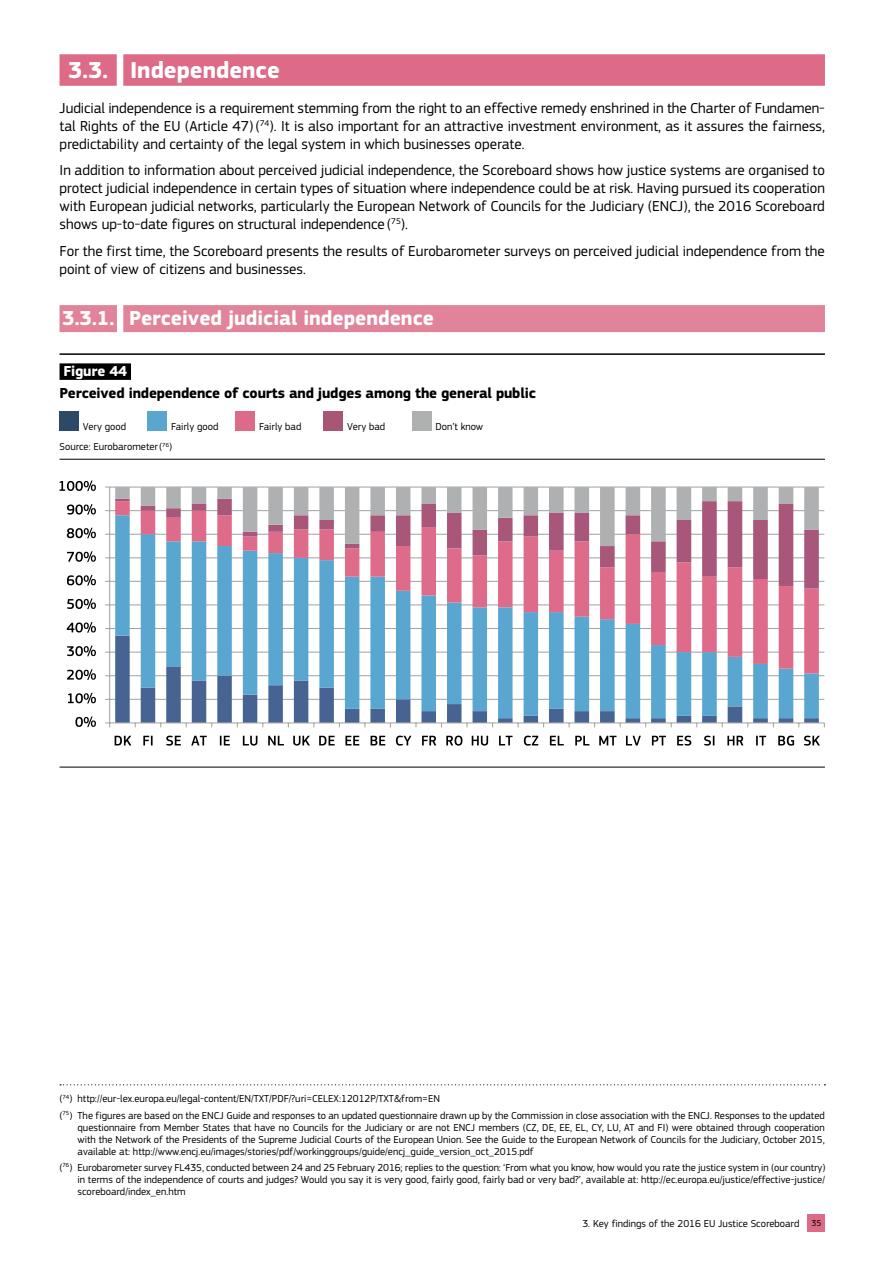
<style>
.page{position:relative;width:893px;height:1263px;background:#fff}
.page>*{position:absolute;margin:0;border:0;box-sizing:border-box;transform-origin:0 0}
.t1{font:700 24px "EC Square Sans Pro";color:#fff}
.t2{font:700 21px "EC Square Sans Pro";color:#fff}
.t3{font:15px/18px "EC Square Sans Pro";color:#000;text-align:justify}
.t4{font:700 15px "EC Square Sans Pro";letter-spacing:-.01em;color:#000}
.t5{font:700 15px "EC Square Sans Pro";letter-spacing:-.01em;color:#fff}
.t6{font:10.5px/12px "EC Square Sans Pro";color:#000;text-align:justify}
.s1{font-size:9px}
</style>
<div class="page">
<div style="left:808px;top:1214px;width:17px;height:17px;background:#dd6b87"></div>
<svg style="left:60px;top:1084px;width:760px;height:1px"></svg>
<div style="left:60px;top:54px;width:57px;height:32px;background:#dd6b87"></div>
<div style="left:123px;top:54px;width:702px;height:32px;background:#dd6b87"></div>
<div style="left:60px;top:305px;width:57px;height:27px;background:#e28499"></div>
<div style="left:123px;top:305px;width:702px;height:27px;background:#e28499"></div>
<hr style="left:60px;top:353px;width:765px;height:2px;background:#000">
<div style="left:60px;top:363px;width:71px;height:17px;background:#000"></div>
<hr style="left:60px;top:459px;width:765px;height:1px;background:#000">
<hr style="left:60px;top:767px;width:765px;height:1px;background:#000">
<div style="left:60px;top:411px;width:19px;height:19px;background:#2c4a68"></div>
<div style="left:236px;top:411px;width:19px;height:19px;background:#dd6b87"></div>
<div style="left:148px;top:411px;width:19px;height:19px;background:#5ba6cd"></div>
<div style="left:324px;top:411px;width:19px;height:19px;background:#a85576"></div>
<div style="left:412px;top:411px;width:19px;height:19px;background:#aeb1b0"></div>
<hr style="left:110px;top:486px;width:714px;height:1px;background:#a2a3a5">
<hr style="left:110px;top:510px;width:714px;height:1px;background:#a2a3a5">
<hr style="left:110px;top:534px;width:714px;height:1px;background:#a2a3a5">
<hr style="left:110px;top:557px;width:714px;height:1px;background:#a2a3a5">
<hr style="left:110px;top:581px;width:714px;height:1px;background:#a2a3a5">
<hr style="left:110px;top:604px;width:714px;height:1px;background:#a2a3a5">
<hr style="left:110px;top:628px;width:714px;height:1px;background:#a2a3a5">
<hr style="left:110px;top:652px;width:714px;height:1px;background:#a2a3a5">
<hr style="left:110px;top:675px;width:714px;height:1px;background:#a2a3a5">
<hr style="left:110px;top:699px;width:714px;height:1px;background:#a2a3a5">
<svg style="left:115px;top:718px;width:704px;height:4px;fill:#476391"></svg>
<svg style="left:115px;top:673px;width:704px;height:45px"></svg>
<svg style="left:115px;top:588px;width:704px;height:85px"></svg>
<svg style="left:115px;top:546px;width:704px;height:42px"></svg>
<hr style="left:109px;top:487px;width:1px;height:236px;background:#a2a3a5">
<svg style="left:105px;top:486px;width:714px;height:60px"></svg>
<hr style="left:110px;top:722px;width:714px;height:1px;background:#a2a3a5">
<svg style="left:105px;top:722px;width:5px;height:5px"></svg>
<svg style="left:75px;top:716px;width:21px;height:11px"></svg>
<svg style="left:68px;top:693px;width:28px;height:10px"></svg>
<svg style="left:67px;top:669px;width:29px;height:11px"></svg>
<svg style="left:67px;top:646px;width:29px;height:10px"></svg>
<svg style="left:67px;top:622px;width:29px;height:11px"></svg>
<svg style="left:67px;top:598px;width:29px;height:11px"></svg>
<svg style="left:67px;top:575px;width:29px;height:10px"></svg>
<svg style="left:67px;top:551px;width:29px;height:11px"></svg>
<svg style="left:67px;top:528px;width:29px;height:10px"></svg>
<svg style="left:67px;top:504px;width:29px;height:11px"></svg>
<svg style="left:60px;top:480px;width:36px;height:11px"></svg>
<svg style="left:115px;top:736px;width:16px;height:9px"></svg>
<svg style="left:143px;top:736px;width:10px;height:9px"></svg>
<svg style="left:166px;top:736px;width:15px;height:10px"></svg>
<svg style="left:191px;top:736px;width:16px;height:9px"></svg>
<svg style="left:220px;top:736px;width:10px;height:9px"></svg>
<svg style="left:243px;top:736px;width:14px;height:10px"></svg>
<svg style="left:268px;top:736px;width:16px;height:9px"></svg>
<svg style="left:293px;top:736px;width:17px;height:10px"></svg>
<svg style="left:319px;top:736px;width:16px;height:9px"></svg>
<svg style="left:345px;top:736px;width:14px;height:9px"></svg>
<svg style="left:371px;top:736px;width:14px;height:9px"></svg>
<svg style="left:396px;top:736px;width:15px;height:10px"></svg>
<svg style="left:422px;top:736px;width:14px;height:9px"></svg>
<svg style="left:446px;top:736px;width:16px;height:10px"></svg>
<svg style="left:472px;top:736px;width:16px;height:10px"></svg>
<svg style="left:499px;top:736px;width:14px;height:9px"></svg>
<svg style="left:524px;top:736px;width:14px;height:10px"></svg>
<svg style="left:550px;top:736px;width:14px;height:9px"></svg>
<svg style="left:575px;top:736px;width:14px;height:9px"></svg>
<svg style="left:599px;top:736px;width:17px;height:9px"></svg>
<svg style="left:626px;top:736px;width:15px;height:9px"></svg>
<svg style="left:652px;top:736px;width:14px;height:9px"></svg>
<svg style="left:677px;top:736px;width:14px;height:10px"></svg>
<svg style="left:704px;top:736px;width:10px;height:10px"></svg>
<svg style="left:727px;top:736px;width:16px;height:9px"></svg>
<svg style="left:756px;top:736px;width:10px;height:9px"></svg>
<svg style="left:778px;top:736px;width:16px;height:10px"></svg>
<svg style="left:804px;top:736px;width:16px;height:10px"></svg>
<h1 class="t1" style="left:68px;top:55px;width:213px">3.3. Independence</h1>
<p class="t3" style="left:60px;top:99px;width:767px">Judicial independence is a requirement stemming from the right to an effective remedy enshrined in the Charter of Fundamen&shy;tal Rights of the EU (Article 47)(<sup>74</sup>). It is also important for an attractive investment environment, as it assures the fairness, predictability and certainty of the legal system in which businesses operate.</p>
<p class="t3" style="left:60px;top:161px;width:767px">In addition to information about perceived judicial independence, the Scoreboard shows how justice systems are organised to protect judicial independence in certain types of situation where independence could be at risk. Having pursued its cooperation with European judicial networks, particularly the European Network of Councils for the Judiciary (ENCJ), the 2016 Scoreboard shows up-to-date figures on structural independence (<sup>75</sup>).</p>
<h3 class="t3" style="left:60px;top:242px;width:767px">For the first time, the Scoreboard presents the results of Eurobarometer surveys on perceived judicial independence from the point of view of citizens and businesses.</h3>
<h2 class="t2" style="left:62px;top:305px;width:373px">3.3.1. Perceived judicial independence</h2>
<h3 class="t5" style="left:64px;top:362px;width:65px">Figure 44</h3>
<h3 class="t4" style="left:60px;top:384px;width:478px">Perceived independence of courts and judges among the general public</h3>
<p class="t6" style="left:83px;top:420px;width:45px">Very good</p>
<p class="t6" style="left:171px;top:420px;width:49px">Fairly good</p>
<p class="t6" style="left:259px;top:420px;width:44px">Fairly bad</p>
<p class="t6" style="left:347px;top:420px;width:39px">Very bad</p>
<p class="t6" style="left:435px;top:420px;width:49px">Don’t know</p>
<p class="t6" style="left:60px;top:441px;width:114px">Source: Eurobarometer(<sup>76</sup>)</p>
<p class="t6" style="left:60px;top:1091px;width:767px;line-height:16.2px">(<sup>74</sup>) http://eur-lex.europa.eu/legal-content/EN/TXT/PDF/?uri=CELEX:12012P/TXT&amp;from=EN<br>(<sup>75</sup>) The figures are based on the ENCJ Guide and responses to an updated questionnaire drawn up by the Commission in close association with the ENCJ. Responses to the updated</p>
<p class="t6" style="left:78px;top:1121px;width:749px">questionnaire from Member States that have no Councils for the Judiciary or are not ENCJ members (CZ, DE, EE, EL, CY, LU, AT and FI) were obtained through cooperation with the Network of the Presidents of the Supreme Judicial Courts of the European Union. See the Guide to the European Network of Councils for the Judiciary, October 2015, available at: http://www.encj.eu/images/stories/pdf/workinggroups/guide/encj_guide_version_oct_2015.pdf</p>
<p class="t6" style="left:78px;top:1161px;width:749px;text-indent:-18px">(<sup>76</sup>) Eurobarometer survey FL435, conducted between 24 and 25 February 2016; replies to the question: ‘From what you know, how would you rate the justice system in (our country) in terms of the independence of courts and judges? Would you say it is very good, fairly good, fairly bad or very bad?’, available at: http://ec.europa.eu/justice/effective-justice/ scoreboard/index_en.htm</p>
<p class="t6" style="left:582px;top:1217px;width:240px">3. Key findings of the 2016 EU Justice Scoreboard <span class="s1">35</span></p>
</div>
